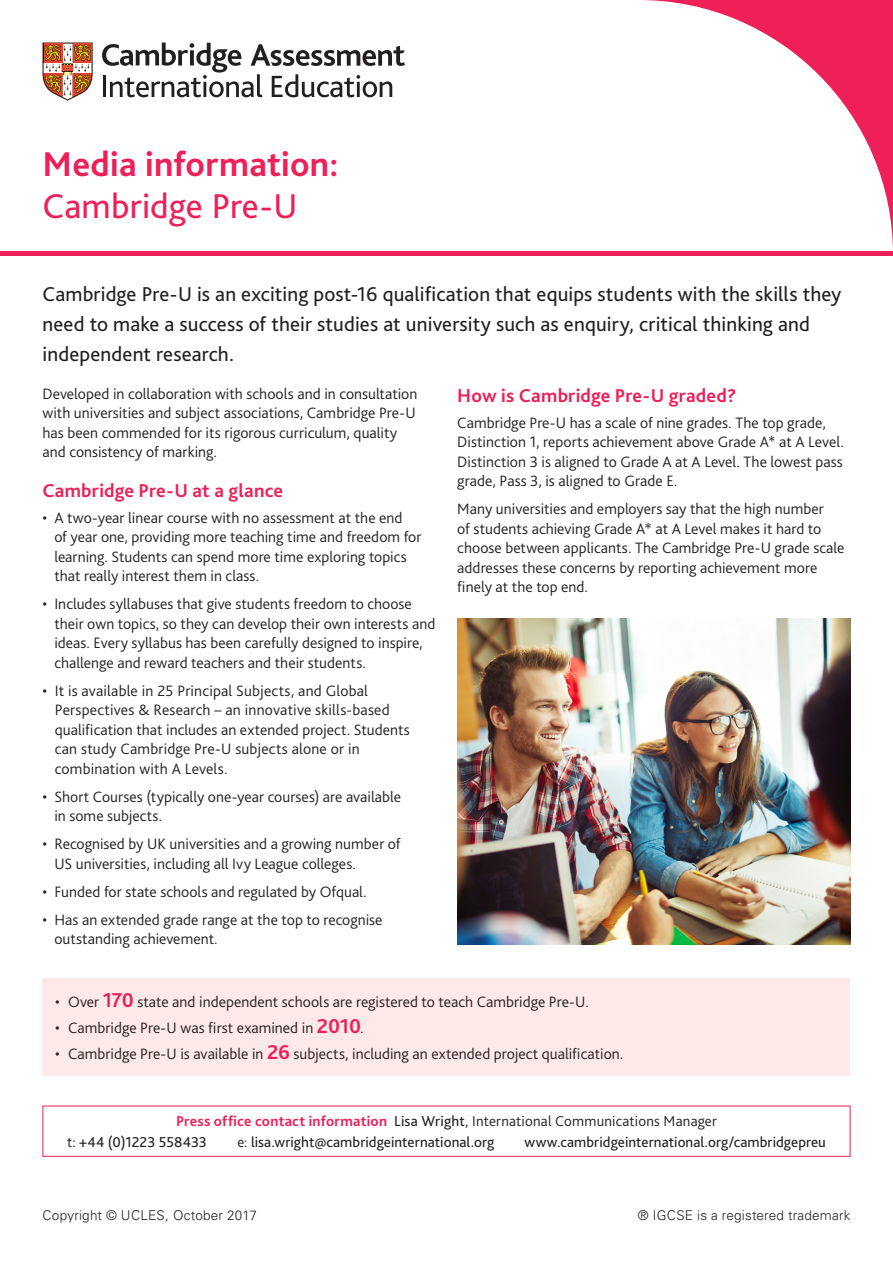
<style>
.page{position:relative;width:893px;height:1263px;background:#fff}
.page>*{position:absolute;margin:0;border:0;box-sizing:border-box;transform-origin:0 0}
.title{font:700 36px/42px "Bliss Pro";letter-spacing:.01em;color:#ee1f59}
.Intro{font:21px/30px "Bliss Pro";letter-spacing:.005em;color:#231f20}
.subhead{font:700 19.5px "Bliss Pro";letter-spacing:.01em;color:#ee1f59}
.body_copy{font:300 15.75px/19.5px "Bliss Pro";letter-spacing:.005em;color:#231f20}
.Sub_H_in_box{font:300 15px/20.2px "Bliss Pro";letter-spacing:.015em;color:#231f20}
.Sub_H_in_box-2{font:15px "Bliss Pro";letter-spacing:.005em;color:#231f20}
.t1{font:300 13.5px "Univers LT Std";letter-spacing:.015em;color:#231f20}
.s1{font-weight:400}
.s2{font-weight:700;font-size:21px;color:#ee1f59}
.s3{font-weight:700;color:#ee1f59}
.s4{font-weight:300}
</style>
<div class="page">
<hr style="left:0;top:251px;width:893px;height:4px;background:#ee1f59">
<svg style="left:102px;top:43px;width:303px;height:54px"></svg>
<svg style="left:43px;top:43px;width:50px;height:58px"></svg>
<svg style="left:644px;top:0;width:249px;height:250px"></svg>
<img style="left:457px;top:619px;width:393px;height:326px">
<div style="left:43px;top:978px;width:807px;height:98px;background:#fde9e7"></div>
<div style="left:43px;top:1106px;width:807px;height:51px;border:1px solid #ee1f59"></div>
<p class="title" style="left:43px;top:143px;width:298px">Media information:<br><span class="s1">Cambridge Pre-U</span></p>
<p class="Intro" style="left:43px;top:279px;width:800px">Cambridge Pre-U is an exciting post-16 qualification that equips students with the skills they need to make a success of their studies at university such as enquiry, critical thinking and independent research.</p>
<p class="body_copy" style="left:43px;top:384px;width:376px">Developed in collaboration with schools and in consultation with universities and subject associations, Cambridge Pre-U has been commended for its rigorous curriculum, quality and consistency of marking.</p>
<p class="subhead" style="left:43px;top:478px;width:242px">Cambridge Pre-U at a glance</p>
<p class="body_copy" style="left:54px;top:508px;width:369px;text-indent:-12px">• A two-year linear course with no assessment at the end<br>of year one, providing more teaching time and freedom for learning. Students can spend more time exploring topics that really interest them in class.</p>
<p class="body_copy" style="left:54px;top:594px;width:383px;text-indent:-12px">• Includes syllabuses that give students freedom to choose their own topics, so they can develop their own interests and ideas. Every syllabus has been carefully designed to inspire, challenge and reward teachers and their students.</p>
<p class="body_copy" style="left:55px;top:681px;width:357px;text-indent:-12px">• It is available in 25 Principal Subjects, and Global Perspectives &amp; Research – an innovative skills-based qualification that includes an extended project. Students can study Cambridge Pre-U subjects alone or in combination with A Levels.</p>
<p class="body_copy" style="left:54px;top:787px;width:348px;text-indent:-12px">• Short Courses (typically one-year courses) are available in some subjects.</p>
<p class="body_copy" style="left:54px;top:834px;width:348px;text-indent:-12px">• Recognised by UK universities and a growing number of<br>US universities, including all Ivy League colleges.</p>
<p class="body_copy" style="left:43px;top:882px;width:326px">• Funded for state schools and regulated by Ofqual.</p>
<p class="body_copy" style="left:54px;top:910px;width:330px;text-indent:-12px">• Has an extended grade range at the top to recognise outstanding achievement.</p>
<p class="subhead" style="left:457px;top:383px;width:281px">How is Cambridge Pre-U graded?</p>
<p class="body_copy" style="left:457px;top:413px;width:388px">Cambridge Pre-U has a scale of nine grades. The top grade, Distinction 1, reports achievement above Grade A* at A Level.<br>Distinction 3 is aligned to Grade A at A Level. The lowest pass grade, Pass 3, is aligned to Grade E.</p>
<p class="body_copy" style="left:457px;top:499px;width:389px">Many universities and employers say that the high number<br>of students achieving Grade A* at A Level makes it hard to choose between applicants. The Cambridge Pre-U grade scale addresses these concerns by reporting achievement more finely at the top end.</p>
<p class="body_copy" style="left:55px;top:992px;width:535px">• Over <span class="s2">170</span> state and independent schools are registered to teach Cambridge Pre-U.</p>
<p class="body_copy" style="left:55px;top:1018px;width:310px">• Cambridge Pre-U was first examined in <span class="s2">2010</span>.</p>
<p class="body_copy" style="left:55px;top:1043px;width:570px">• Cambridge Pre-U is available in <span class="s2">26</span> subjects, including an extended project qualification.</p>
<p class="Sub_H_in_box" style="left:67px;top:1111px;width:651px;text-indent:109px"><span class="s3">Press office contact information</span> <span class="s1">Lisa Wright</span>, International Communications Manager t: <span class="s1">+44 (0)1223 558433</span></p>
<p class="Sub_H_in_box-2" style="left:237px;top:1132px;width:259px"><span class="s4">e:</span> lisa.wright@cambridgeinternational.org</p>
<p class="Sub_H_in_box-2" style="left:524px;top:1132px;width:303px">www.cambridgeinternational.org/cambridgepreu</p>
<p class="t1" style="left:43px;top:1207px;width:216px">Copyright © UCLES, October 2017</p>
<p class="t1" style="left:638px;top:1207px;width:214px">® IGCSE is a registered trademark</p>
</div>
